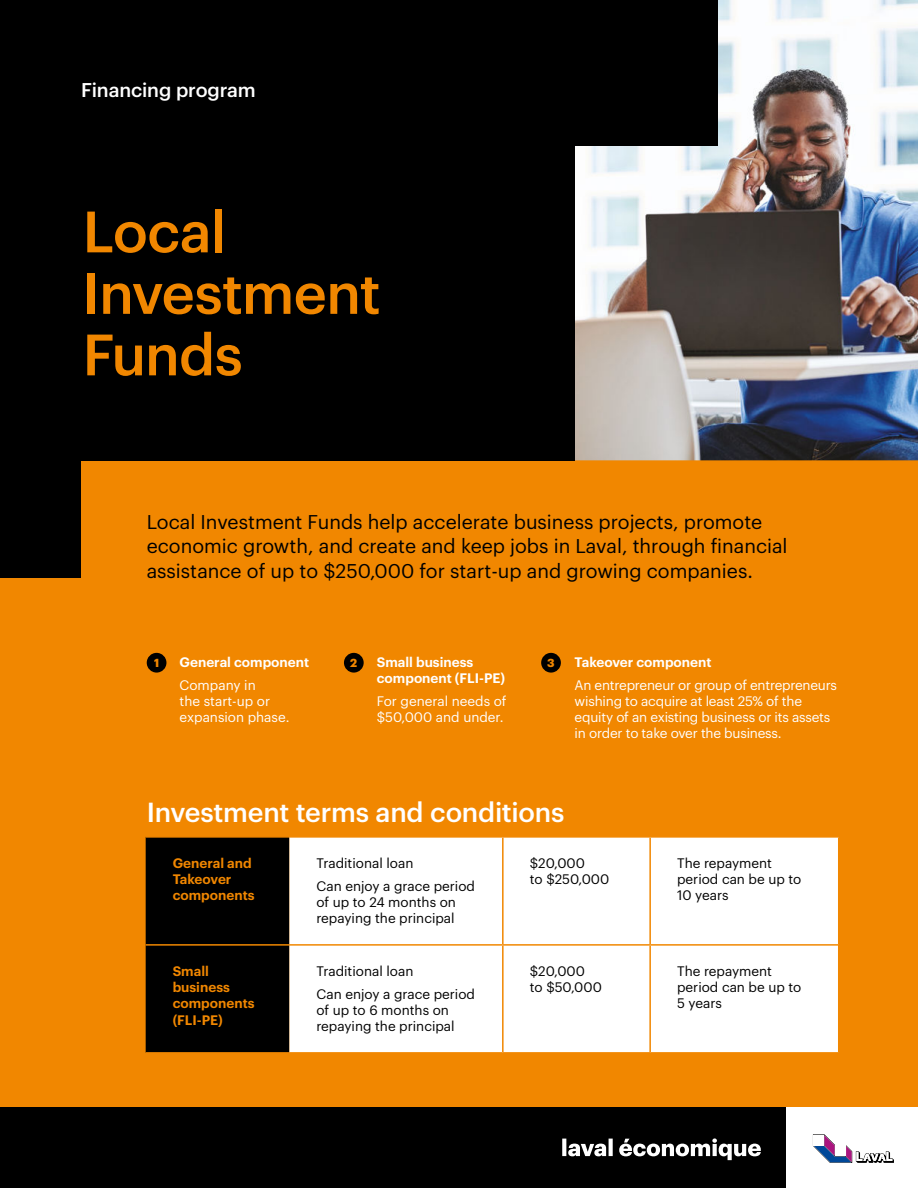
<style>
.page{position:relative;width:918px;height:1188px;background:#fff}
.page>*{position:absolute;margin:0;border:0;box-sizing:border-box;transform-origin:0 0}
.t1{font:500 57px/61.5px "Graphik";letter-spacing:-.015em;color:#f18700}
.t2{font:500 27px "Graphik";letter-spacing:-.01em;color:#fff}
.t3{font:19.5px/23.4px "Graphik";color:#000}
.t4{font:500 19.5px "Graphik";letter-spacing:-.005em;color:#fff}
.t5{font:13.5px/16.2px "Graphik";color:#000}
.t6{font:13.5px/16.2px "Graphik";letter-spacing:-.015em;color:#fff}
.t7{font:600 13.5px/16.2px "Graphik";color:#fff}
.t8{font:600 13.5px/16.2px "Graphik";color:#f18700}
.t9{font:700 11.4px "Graphik";color:#f18700}
</style>
<div class="page">
<div style="left:0;top:441px;width:918px;height:747px;background:#f18700"></div>
<img style="left:574px;top:0;width:344px;height:460px">
<div style="left:0;top:0;width:81px;height:578px;background:#000"></div>
<div style="left:2px;top:0;width:715px;height:145px;background:#000"></div>
<div style="left:0;top:0;width:574px;height:460px;background:#000"></div>
<div style="left:0;top:1108px;width:788px;height:80px;background:#000"></div>
<div style="left:787px;top:1108px;width:131px;height:80px;background:#fff"></div>
<svg style="left:813px;top:1134px;width:81px;height:29px"></svg>
<svg style="left:562px;top:1138px;width:199px;height:22px"></svg>
<div style="left:146px;top:838px;width:143px;height:214px;background:#000"></div>
<div style="left:289px;top:838px;width:549px;height:214px;background:#fff"></div>
<hr style="left:650px;top:944px;width:188px;height:2px;background:#f18700">
<hr style="left:289px;top:944px;width:214px;height:2px;background:#f18700">
<hr style="left:146px;top:944px;width:143px;height:2px;background:#f18700">
<hr style="left:503px;top:944px;width:147px;height:2px;background:#f18700">
<hr style="left:502px;top:838px;width:2px;height:106px;background:#f18700">
<hr style="left:502px;top:946px;width:2px;height:106px;background:#f18700">
<hr style="left:649px;top:838px;width:2px;height:106px;background:#f18700">
<hr style="left:649px;top:946px;width:2px;height:106px;background:#f18700">
<div style="left:541px;top:653px;width:20px;height:20px;background:#000;border-radius:50%"></div>
<div style="left:344px;top:653px;width:20px;height:20px;background:#000;border-radius:50%"></div>
<div style="left:147px;top:653px;width:19px;height:20px;background:#000;border-radius:50%"></div>
<h3 class="t4" style="left:81px;top:82px;width:176px">Financing program</h3>
<h1 class="t1" style="left:83px;top:205px;width:300px">Local<br>Investment<br>Funds</h1>
<h3 class="t3" style="left:147px;top:511px;width:642px">Local Investment Funds help accelerate business projects, promote economic growth, and create and keep jobs in Laval, through financial</h3>
<h3 class="t3" style="left:147px;top:560px;width:608px">assistance of up to $250,000 for start-up and growing companies.</h3>
<p class="t7" style="left:180px;top:655px;width:131px">General component</p>
<p class="t6" style="left:180px;top:677px;width:111px">Company in<br>the start-up or expansion phase.</p>
<p class="t7" style="left:377px;top:655px;width:130px">Small business component (FLI-PE)</p>
<p class="t6" style="left:377px;top:694px;width:131px">For general needs of $50,000 and under.</p>
<p class="t9" style="left:154px;top:658px;width:7px">1</p>
<p class="t9" style="left:350px;top:658px;width:9px">2</p>
<p class="t9" style="left:547px;top:658px;width:9px">3</p>
<p class="t7" style="left:575px;top:655px;width:138px">Takeover component</p>
<p class="t6" style="left:575px;top:677px;width:264px">An entrepreneur or group of entrepreneurs wishing to acquire at least 25% of the equity of an existing business or its assets in order to take over the business.</p>
<h2 class="t2" style="left:147px;top:802px;width:419px">Investment terms and conditions</h2>
<p class="t8" style="left:173px;top:856px;width:83px">General and<br>Takeover components</p>
<p class="t5" style="left:316px;top:852px;width:160px;line-height:23px">Traditional loan<br>Can enjoy a grace period</p>
<p class="t5" style="left:530px;top:856px;width:81px">$20,000<br>to $250,000</p>
<p class="t5" style="left:677px;top:856px;width:126px">The repayment period can be up to<br>10 years</p>
<p class="t5" style="left:316px;top:895px;width:141px">of up to 24 months on repaying the principal</p>
<p class="t8" style="left:173px;top:964px;width:83px">Small business components (FLI-PE)</p>
<p class="t5" style="left:316px;top:960px;width:160px;line-height:23px">Traditional loan<br>Can enjoy a grace period</p>
<p class="t5" style="left:316px;top:1003px;width:140px">of up to 6 months on repaying the principal</p>
<p class="t5" style="left:530px;top:964px;width:74px">$20,000<br>to $50,000</p>
<p class="t5" style="left:677px;top:964px;width:126px">The repayment period can be up to<br>5 years</p>
</div>
